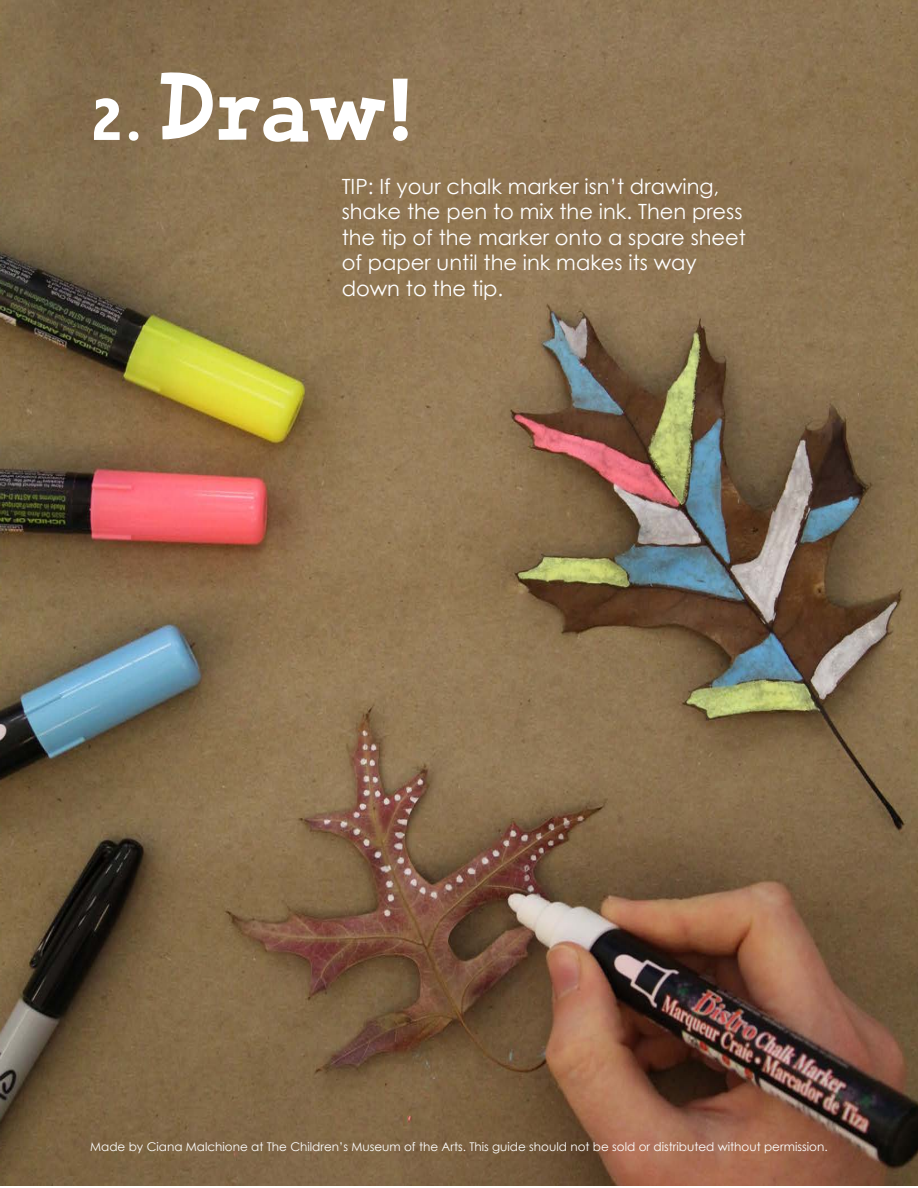
<style>
.page{position:relative;width:918px;height:1188px;background:#fff}
.page>*{position:absolute;margin:0;border:0;box-sizing:border-box;transform-origin:0 0}
.t1{font:90px "Hip Hip Hooray 2";color:#fff}
.t2{font:21px/25.5px "Century Gothic";color:#fff}
.t3{font:12px "Century Gothic";color:#fff}
.s1{font-family:"Abadi";font-weight:800;font-stretch:condensed;font-size:63px}
.s2{font-size:60px}
.s3{font-family:"Abadi";font-weight:800;font-stretch:condensed}
</style>
<div class="page">
<img style="left:0;top:0;width:918px;height:1186px">
<p class="t1" style="left:91px;top:69px;width:324px"><span class="s1">2</span><span class="s2">.</span> Draw<span class="s3">!</span></p>
<p class="t2" style="left:342px;top:173px;width:406px">TIP: If your chalk marker isn’t drawing, shake the pen to mix the ink. Then press the tip of the marker onto a spare sheet of paper until the ink makes its way</p>
<p class="t2" style="left:342px;top:275px;width:163px">down to the tip.</p>
<p class="t3" style="left:90px;top:1139px;width:739px">Made by Ciana Malchione at The Children’s Museum of the Arts. This guide should not be sold or distributed without permission.</p>
</div>
